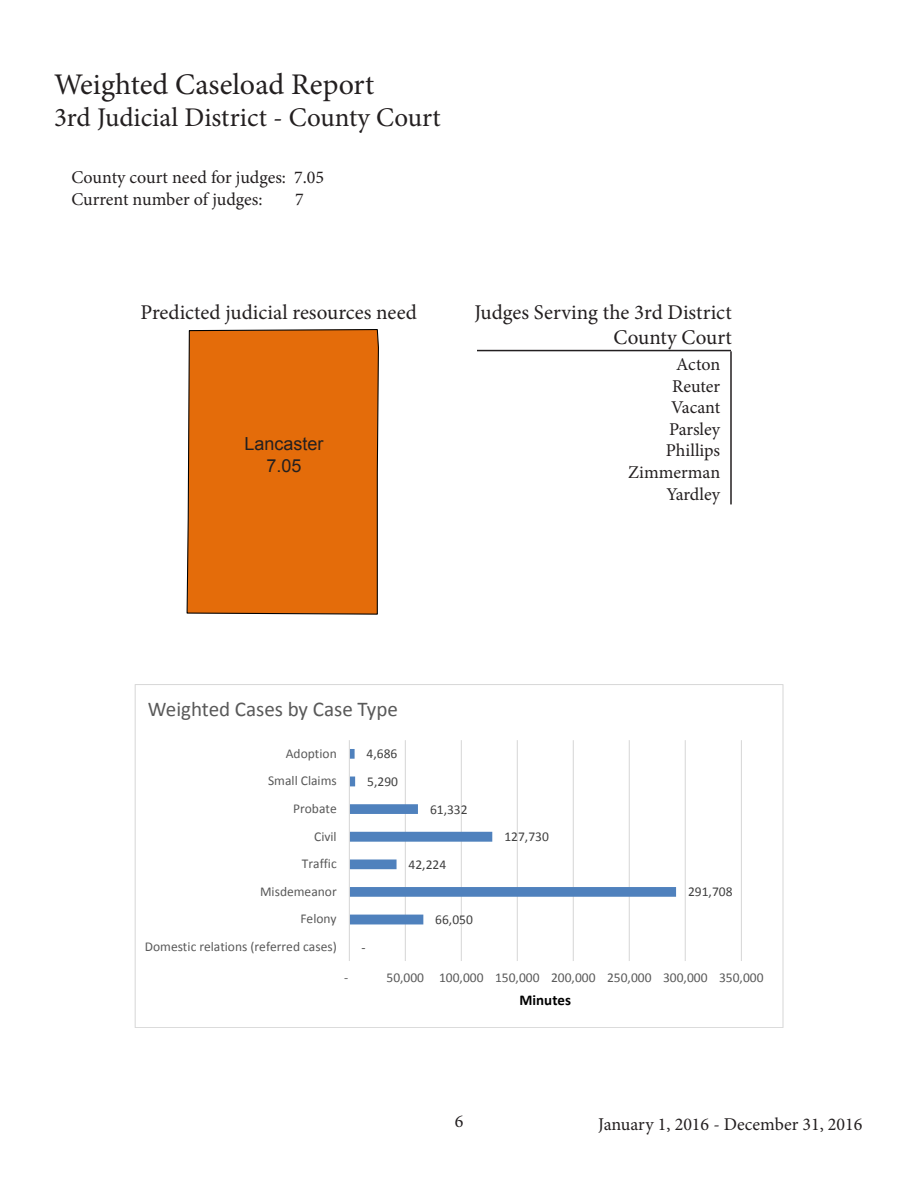
<style>
.page{position:relative;width:918px;height:1188px;background:#fff}
.page>*{position:absolute;margin:0;border:0;box-sizing:border-box;transform-origin:0 0}
.t1{font:30px "Minion Pro";color:#231f20}
.t2{font:27px "Minion Pro";color:#231f20}
.t3{font:21px "Minion Pro";color:#231f20}
.t4{font:21px "Calibri";color:#595959}
.t5{font:18px "Minion Pro";color:#231f20}
.t6{font:18px "Arial";color:#231f20}
.t7{font:700 15px "Calibri";letter-spacing:.005em;color:#000}
.t8{font:13.5px "Calibri";color:#595959}
.t9{font:13.5px "Calibri";color:#404040}
</style>
<div class="page">
<div style="left:187px;top:329px;width:192px;height:285px;background:#e46c0a"></div>
<hr style="left:477px;top:350px;width:254px;height:1px;background:#231f20">
<hr style="left:730px;top:351px;width:2px;height:153px;background:#231f20">
<hr style="left:405px;top:740px;width:1px;height:221px;background:#d9d9d9">
<hr style="left:461px;top:740px;width:1px;height:221px;background:#d9d9d9">
<hr style="left:517px;top:740px;width:1px;height:221px;background:#d9d9d9">
<hr style="left:573px;top:740px;width:1px;height:221px;background:#d9d9d9">
<hr style="left:629px;top:740px;width:1px;height:221px;background:#d9d9d9">
<hr style="left:685px;top:740px;width:1px;height:221px;background:#d9d9d9">
<hr style="left:741px;top:740px;width:1px;height:221px;background:#d9d9d9">
<svg style="left:350px;top:749px;width:326px;height:175px"></svg>
<hr style="left:349px;top:740px;width:1px;height:221px;background:#d9d9d9">
<p class="t1" style="left:54px;top:64px;width:322px">Weighted Caseload Report</p>
<p class="t2" style="left:54px;top:100px;width:388px">3rd Judicial District - County Court</p>
<p class="t5" style="left:71px;top:165px;width:254px">County court need for judges: 7.05</p>
<p class="t5" style="left:71px;top:187px;width:193px">Current number of judges:</p>
<p class="t5" style="left:295px;top:187px;width:10px">7</p>
<p class="t3" style="left:140px;top:298px;width:278px">Predicted judicial resources need</p>
<p class="t6" style="left:244px;top:432px;width:81px">Lancaster</p>
<p class="t6" style="left:266px;top:454px;width:37px">7.05</p>
<p class="t3" style="left:474px;top:298px;width:259px">Judges Serving the 3rd District</p>
<p class="t3" style="left:614px;top:323px;width:120px">County Court</p>
<p class="t5" style="left:676px;top:352px;width:45px">Acton</p>
<p class="t5" style="left:672px;top:374px;width:49px">Reuter</p>
<p class="t5" style="left:671px;top:395px;width:51px">Vacant</p>
<p class="t5" style="left:669px;top:417px;width:53px">Parsley</p>
<p class="t5" style="left:666px;top:439px;width:56px">Phillips</p>
<p class="t5" style="left:628px;top:460px;width:94px">Zimmerman</p>
<p class="t5" style="left:666px;top:482px;width:55px">Yardley</p>
<p class="t4" style="left:148px;top:696px;width:252px">Weighted Cases by Case Type</p>
<p class="t8" style="left:286px;top:745px;width:52px">Adoption</p>
<p class="t8" style="left:268px;top:772px;width:70px">Small Claims</p>
<p class="t8" style="left:293px;top:800px;width:45px">Probate</p>
<p class="t8" style="left:314px;top:828px;width:24px">Civil</p>
<p class="t8" style="left:302px;top:855px;width:36px">Traffic</p>
<p class="t8" style="left:260px;top:883px;width:78px">Misdemeanor</p>
<p class="t9" style="left:367px;top:745px;width:32px">4,686</p>
<p class="t9" style="left:367px;top:773px;width:32px">5,290</p>
<p class="t9" style="left:430px;top:801px;width:39px">61,332</p>
<p class="t9" style="left:409px;top:856px;width:39px">42,224</p>
<p class="t9" style="left:504px;top:828px;width:46px">127,730</p>
<p class="t9" style="left:688px;top:883px;width:46px">291,708</p>
<p class="t8" style="left:300px;top:910px;width:38px">Felony</p>
<p class="t8" style="left:145px;top:938px;width:194px">Domestic relations (referred cases)</p>
<p class="t9" style="left:361px;top:939px;width:6px">-</p>
<p class="t9" style="left:435px;top:911px;width:39px">66,050</p>
<p class="t8" style="left:344px;top:969px;width:6px">-</p>
<p class="t8" style="left:387px;top:969px;width:379px">50,000 100,000 150,000 200,000 250,000 300,000 350,000</p>
<p class="t7" style="left:519px;top:990px;width:53px">Minutes</p>
<p class="t5" style="left:455px;top:1109px;width:10px">6</p>
<h3 class="t5" style="left:598px;top:1112px;width:266px">January 1, 2016 - December 31, 2016</h3>
</div>
